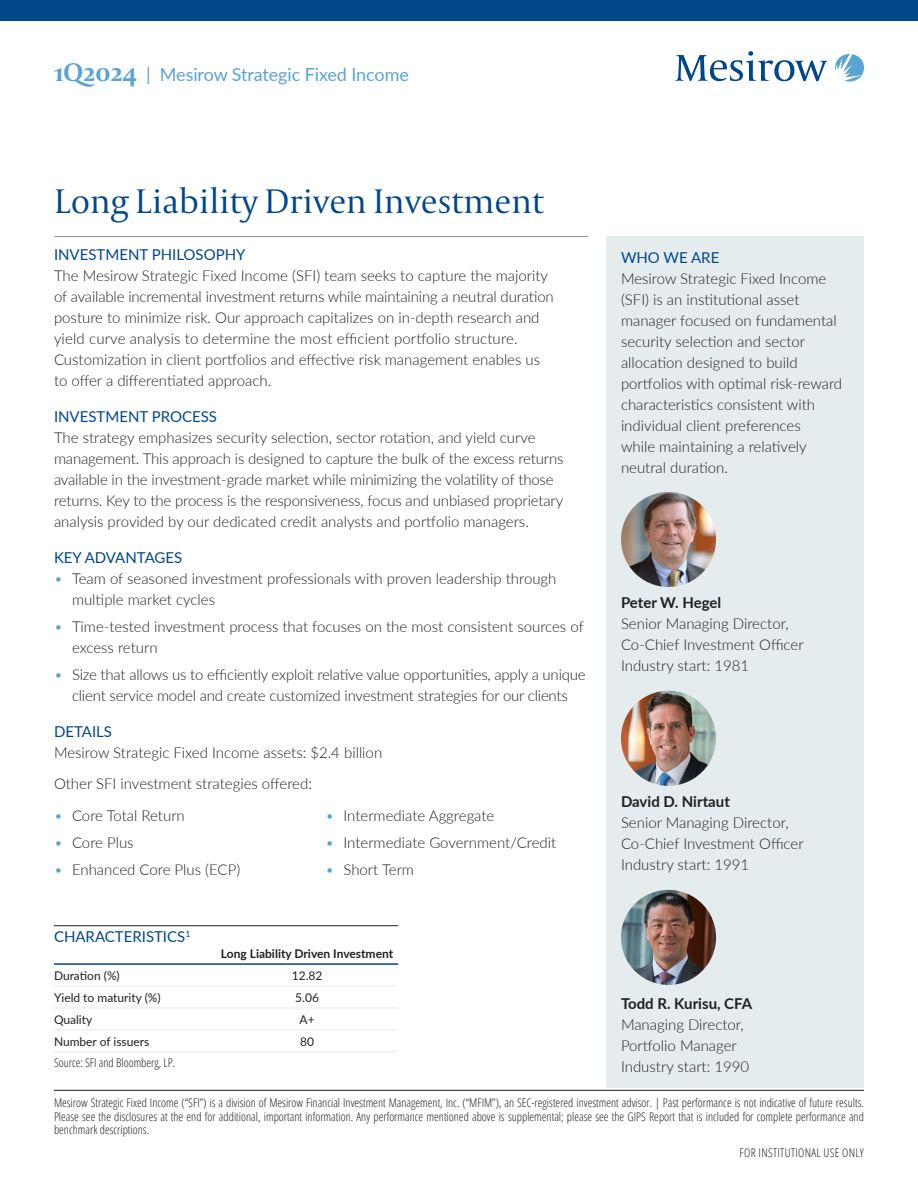
<style>
.page{position:relative;width:918px;height:1188px;background:#fff}
.page>*{position:absolute;margin:0;border:0;box-sizing:border-box;transform-origin:0 0}
._1___Interior_page_title_B{font:300 36px "Capitolium 2";letter-spacing:-.01em;color:#00468b}
.t1{font:18px "Lato";letter-spacing:-.005em;color:#5aa3d2}
._3_Body{font:300 15px/21px "Lato";color:#231f20}
._2_Byline_Name_Title{font:300 15px/21px "Lato";color:#231f20}
._3_Subhead_L2{font:15px "Lato";color:#00468b}
._2_Byline_Name_Title-2{font:700 15px "Lato";color:#231f20}
._4_Chart__Subhead_rule_above{font:15px "Lato";color:#00468b}
._9_Footnote_with_rule{font:300 condensed 12px/13.5px "Open Sans";color:#231f20;text-align:justify}
._4_Table_text_LEFT_8pt{font:12px "Lato";color:#231f20}
._4_Table_header_RIGHT_8pt{font:700 12px "Lato";color:#231f20}
._9_Footnote{font:300 condensed 12px "Open Sans";color:#231f20}
._9_Footnote_with_rule-2{font:300 condensed 12px "Open Sans";letter-spacing:.025em;color:#231f20}
._4_Table_text_RIGHT_8pt{font:12px "Lato";color:#231f20}
.s1{font-family:"Capitolium 2";font-weight:700;font-size:27px}
.s2{color:#5aa3d2}
</style>
<div class="page">
<svg style="left:835px;top:54px;width:29px;height:27px"></svg>
<svg style="left:675px;top:51px;width:153px;height:30px"></svg>
<hr style="left:55px;top:236px;width:533px;height:1px;background:#8a8c8f">
<div style="left:0;top:0;width:918px;height:21px;background:#00468b"></div>
<hr style="left:54px;top:1090px;width:810px;height:1px;background:#231f20">
<hr style="left:54px;top:963px;width:162px;height:2px;background:#00468b">
<hr style="left:216px;top:963px;width:182px;height:2px;background:#00468b">
<hr style="left:54px;top:986px;width:162px;height:1px;background:#e4eced">
<hr style="left:216px;top:986px;width:182px;height:1px;background:#e4eced">
<hr style="left:54px;top:1008px;width:162px;height:1px;background:#e4eced">
<hr style="left:216px;top:1008px;width:182px;height:1px;background:#e4eced">
<hr style="left:54px;top:1030px;width:162px;height:1px;background:#e4eced">
<hr style="left:216px;top:1030px;width:182px;height:1px;background:#e4eced">
<hr style="left:54px;top:1051px;width:162px;height:1px;background:#e4eced">
<hr style="left:216px;top:1051px;width:182px;height:1px;background:#e4eced">
<hr style="left:54px;top:925px;width:344px;height:1px;background:#231f20">
<div style="left:606px;top:236px;width:258px;height:852px;background:#e4eced"></div>
<img style="left:621px;top:492px;width:95px;height:95px;border-radius:48px">
<img style="left:621px;top:691px;width:95px;height:95px;border-radius:48px">
<img style="left:621px;top:890px;width:95px;height:95px;border-radius:48px">
<p class="t1" style="left:54px;top:62px;width:356px"><span class="s1">1Q2024</span> | Mesirow Strategic Fixed Income</p>
<p class="_1___Interior_page_title_B" style="left:54px;top:177px;width:492px">Long Liability Driven Investment</p>
<p class="_3_Subhead_L2" style="left:54px;top:244px;width:193px">INVESTMENT PHILOSOPHY</p>
<p class="_3_Body" style="left:54px;top:265px;width:501px">The Mesirow Strategic Fixed Income (SFI) team seeks to capture the majority of available incremental investment returns while maintaining a neutral duration posture to minimize risk. Our approach capitalizes on in-depth research and yield curve analysis to determine the most efficient portfolio structure.<br>Customization in client portfolios and effective risk management enables us to offer a differentiated approach.</p>
<p class="_3_Subhead_L2" style="left:54px;top:406px;width:164px">INVESTMENT PROCESS</p>
<p class="_3_Body" style="left:54px;top:427px;width:511px">The strategy emphasizes security selection, sector rotation, and yield curve management. This approach is designed to capture the bulk of the excess returns available in the investment-grade market while minimizing the volatility of those returns. Key to the process is the responsiveness, focus and unbiased proprietary analysis provided by our dedicated credit analysts and portfolio managers.</p>
<p class="_3_Subhead_L2" style="left:54px;top:547px;width:130px">KEY ADVANTAGES</p>
<p class="_3_Body" style="left:72px;top:568px;width:486px;text-indent:-18px"><span class="s2">•</span> Team of seasoned investment professionals with proven leadership through multiple market cycles</p>
<p class="_3_Body" style="left:72px;top:616px;width:513px;text-indent:-18px"><span class="s2">•</span> Time-tested investment process that focuses on the most consistent sources of excess return</p>
<p class="_3_Body" style="left:54px;top:664px;width:533px;text-align:center"><span class="s2">•</span> Size that allows us to efficiently exploit relative value opportunities, apply a unique client service model and create customized investment strategies for our clients</p>
<p class="_3_Subhead_L2" style="left:54px;top:721px;width:60px">DETAILS</p>
<p class="_3_Body" style="left:54px;top:742px;width:330px">Mesirow Strategic Fixed Income assets: $2.4 billion</p>
<p class="_3_Body" style="left:54px;top:773px;width:259px">Other SFI investment strategies offered:</p>
<p class="_3_Body" style="left:54px;top:805px;width:132px"><span class="s2">•</span> Core Total Return</p>
<p class="_3_Body" style="left:54px;top:832px;width:81px"><span class="s2">•</span> Core Plus</p>
<p class="_3_Body" style="left:54px;top:859px;width:188px"><span class="s2">•</span> Enhanced Core Plus (ECP)</p>
<p class="_3_Body" style="left:326px;top:805px;width:170px"><span class="s2">•</span> Intermediate Aggregate</p>
<p class="_3_Body" style="left:326px;top:832px;width:232px"><span class="s2">•</span> Intermediate Government/Credit</p>
<p class="_3_Body" style="left:326px;top:859px;width:90px"><span class="s2">•</span> Short Term</p>
<p class="_4_Chart__Subhead_rule_above" style="left:54px;top:926px;width:138px">CHARACTERISTICS<sup>1</sup></p>
<p class="_4_Table_header_RIGHT_8pt" style="left:221px;top:945px;width:174px">Long Liability Driven Investment</p>
<p class="_4_Table_text_LEFT_8pt" style="left:54px;top:967px;width:67px">Duration (%)</p>
<p class="_4_Table_text_RIGHT_8pt" style="left:292px;top:967px;width:32px">12.82</p>
<p class="_4_Table_text_LEFT_8pt" style="left:54px;top:989px;width:108px">Yield to maturity (%)</p>
<p class="_4_Table_text_RIGHT_8pt" style="left:295px;top:989px;width:25px">5.06</p>
<p class="_4_Table_text_LEFT_8pt" style="left:54px;top:1011px;width:40px">Quality</p>
<p class="_4_Table_text_RIGHT_8pt" style="left:300px;top:1011px;width:17px">A+</p>
<p class="_4_Table_text_LEFT_8pt" style="left:54px;top:1033px;width:97px">Number of issuers</p>
<p class="_4_Table_text_RIGHT_8pt" style="left:300px;top:1033px;width:15px">80</p>
<p class="_9_Footnote" style="left:54px;top:1055px;width:123px">Source: SFI and Bloomberg, LP.</p>
<p class="_3_Subhead_L2" style="left:621px;top:247px;width:100px">WHO WE ARE</p>
<p class="_3_Body" style="left:621px;top:268px;width:223px">Mesirow Strategic Fixed Income (SFI) is an institutional asset manager focused on fundamental security selection and sector allocation designed to build portfolios with optimal risk-reward characteristics consistent with individual client preferences<br>while maintaining a relatively neutral duration.</p>
<p class="_2_Byline_Name_Title-2" style="left:621px;top:592px;width:102px">Peter W. Hegel</p>
<p class="_2_Byline_Name_Title" style="left:621px;top:613px;width:169px">Senior Managing Director,</p>
<p class="_2_Byline_Name_Title" style="left:621px;top:634px;width:184px">Co-Chief Investment Officer</p>
<p class="_2_Byline_Name_Title" style="left:621px;top:655px;width:130px">Industry start: 1981</p>
<p class="_2_Byline_Name_Title-2" style="left:621px;top:791px;width:110px">David D. Nirtaut</p>
<p class="_2_Byline_Name_Title" style="left:621px;top:812px;width:169px">Senior Managing Director,</p>
<p class="_2_Byline_Name_Title" style="left:621px;top:833px;width:184px">Co-Chief Investment Officer<br>Industry start: 1991</p>
<p class="_2_Byline_Name_Title-2" style="left:621px;top:993px;width:133px">Todd R. Kurisu, CFA</p>
<p class="_2_Byline_Name_Title" style="left:621px;top:1014px;width:130px">Managing Director,<br>Portfolio Manager<br>Industry start: 1990</p>
<p class="_9_Footnote_with_rule" style="left:54px;top:1096px;width:811px">Mesirow Strategic Fixed Income (“SFI”) is a division of Mesirow Financial Investment Management, Inc. (“MFIM”), an SEC-registered investment advisor. | Past performance is not indicative of future results.<br>Please see the disclosures at the end for additional, important information. Any performance mentioned above is supplemental; please see the GIPS Report that is included for complete performance and benchmark descriptions.</p>
<p class="_9_Footnote_with_rule-2" style="left:740px;top:1144px;width:126px">FOR INSTITUTIONAL USE ONLY</p>
</div>
